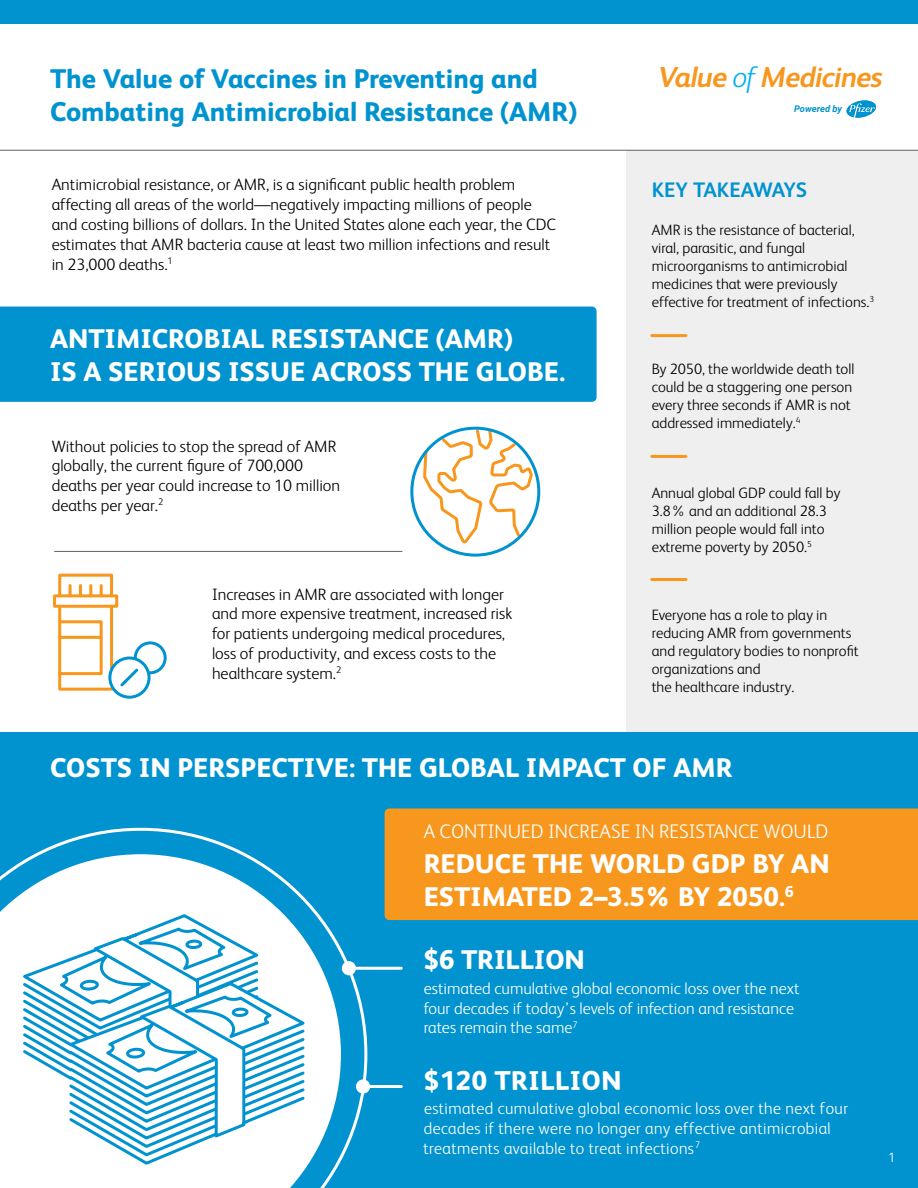
<style>
.page{position:relative;width:918px;height:1188px;background:#fff}
.page>*{position:absolute;margin:0;border:0;box-sizing:border-box;transform-origin:0 0}
.t1{font:italic 700 28.95px "FS Albert";letter-spacing:-.025em;color:#f8971d}
.t2{font:800 27px/33px "FS Albert";color:#fff}
.t3{font:800 27px/33px "FS Albert";color:#0093cf}
.t4{font:700 21px "FS Albert";letter-spacing:-.01em;color:#0093cf}
.t5{font:300 19.65px "FS Albert";color:#fff}
.t6{font:300 16.5px/19.8px "FS Albert";color:#000}
.t7{font:300 16.5px/19px "FS Albert";color:#fff}
.t8{font:300 15px/18px "FS Albert";color:#000}
.t9{font:300 13.5px "FS Albert";color:#fff}
.t10{font:italic 700 9.3px "Roboto";color:#0093cf}
.s1{font-weight:300;color:#00aeee}
</style>
<div class="page">
<div style="left:0;top:732px;width:918px;height:456px;background:#0093cf"></div>
<div style="left:58px;top:574px;width:55px;height:23px;border:3px solid #f8971d"></div>
<div style="left:385px;top:808px;width:533px;height:112px;background:#f8971d"></div>
<div style="left:627px;top:150px;width:291px;height:582px;background:#efefef"></div>
<div style="left:0;top:307px;width:597px;height:95px;background:#0093cf"></div>
<div style="left:0;top:0;width:918px;height:23px;background:#0093cf"></div>
<svg style="left:847px;top:100px;width:29px;height:18px"></svg>
<div style="left:108px;top:657px;width:43px;height:42px;border:3px solid #0093cf;border-radius:50%"></div>
<svg style="left:53px;top:586px;width:114px;height:106px"></svg>
<hr style="left:0;top:150px;width:918px;height:1px;background:#616365">
<hr style="left:652px;top:334px;width:34px;height:3px;background:#f8971d">
<hr style="left:55px;top:551px;width:347px;height:1px;background:#616365">
<hr style="left:652px;top:455px;width:34px;height:3px;background:#f8971d">
<hr style="left:652px;top:578px;width:34px;height:3px;background:#f8971d">
<svg style="left:421px;top:306px;width:114px;height:251px"></svg>
<div style="left:410px;top:427px;width:130px;height:130px;border:3px solid #0093cf;border-radius:50%"></div>
<svg style="left:0;top:828px;width:367px;height:360px"></svg>
<hr style="left:349px;top:967px;width:52px;height:3px;background:#fff">
<hr style="left:361px;top:1085px;width:40px;height:3px;background:#fff">
<div style="left:342px;top:961px;width:14px;height:14px;background:#fff;border-radius:50%"></div>
<div style="left:356px;top:1079px;width:14px;height:15px;background:#fff;border-radius:50%"></div>
<svg style="left:18px;top:912px;width:292px;height:255px"></svg>
<h2 class="t3" style="left:50px;top:61px;width:529px">The Value of Vaccines in Preventing and<br>Combating Antimicrobial Resistance (AMR)</h2>
<p class="t6" style="left:52px;top:174px;width:506px">Antimicrobial resistance, or AMR, is a significant public health problem affecting all areas of the world—negatively impacting millions of people and costing billions of dollars. In the United States alone each year, the CDC estimates that AMR bacteria cause at least two million infections and result in 23,000 deaths.<sup>1</sup></p>
<h2 class="t2" style="left:50px;top:321px;width:517px">ANTIMICROBIAL RESISTANCE (AMR)<br>IS A SERIOUS ISSUE ACROSS THE GLOBE.</h2>
<p class="t6" style="left:52px;top:435px;width:290px">Without policies to stop the spread of AMR globally, the current figure of 700,000 deaths per year could increase to 10 million deaths per year.<sup>2</sup></p>
<p class="t6" style="left:212px;top:583px;width:302px">Increases in AMR are associated with longer and more expensive treatment, increased risk for patients undergoing medical procedures, loss of productivity, and excess costs to the healthcare system.<sup>2</sup></p>
<h1 class="t1" style="left:658px;top:56px;width:226px">Value <span class="s1">of</span> Medicines</h1>
<p class="t10" style="left:794px;top:102px;width:50px">Powered by</p>
<p class="t4" style="left:652px;top:175px;width:157px">KEY TAKEAWAYS</p>
<p class="t8" style="left:652px;top:220px;width:224px">AMR is the resistance of bacterial, viral, parasitic, and fungal microorganisms to antimicrobial medicines that were previously effective for treatment of infections.<sup>3</sup></p>
<p class="t8" style="left:652px;top:359px;width:204px">By 2050, the worldwide death toll could be a staggering one person every three seconds if AMR is not addressed immediately.<sup>4</sup></p>
<p class="t8" style="left:652px;top:483px;width:190px">Annual global GDP could fall by<br>3.8% and an additional 28.3 million people would fall into extreme poverty by 2050.<sup>5</sup></p>
<p class="t8" style="left:652px;top:605px;width:209px">Everyone has a role to play in reducing AMR from governments and regulatory bodies to nonprofit organizations and<br>the healthcare industry.</p>
<h2 class="t2" style="left:50px;top:749px;width:684px">COSTS IN PERSPECTIVE: THE GLOBAL IMPACT OF AMR</h2>
<p class="t5" style="left:424px;top:818px;width:406px">A CONTINUED INCREASE IN RESISTANCE WOULD</p>
<h2 class="t2" style="left:424px;top:846px;width:407px">REDUCE THE WORLD GDP BY AN<br>ESTIMATED 2–3.5% BY 2050.<sup>6</sup></h2>
<h2 class="t2" style="left:424px;top:942px;width:163px">$6 TRILLION</h2>
<p class="t7" style="left:424px;top:977px;width:377px;line-height:19.8px">estimated cumulative global economic loss over the next four decades if today’s levels of infection and resistance rates remain the same<sup>7</sup></p>
<h2 class="t2" style="left:424px;top:1065px;width:199px;rotate:-1deg">$120 TRILLION</h2>
<p class="t7" style="left:423px;top:1102px;width:427px;rotate:-1deg">estimated cumulative global economic loss over the next four decades if there were no longer any effective antimicrobial treatments available to treat infections<sup>7</sup></p>
<p class="t9" style="left:888px;top:1149px;width:9px">1</p>
</div>
